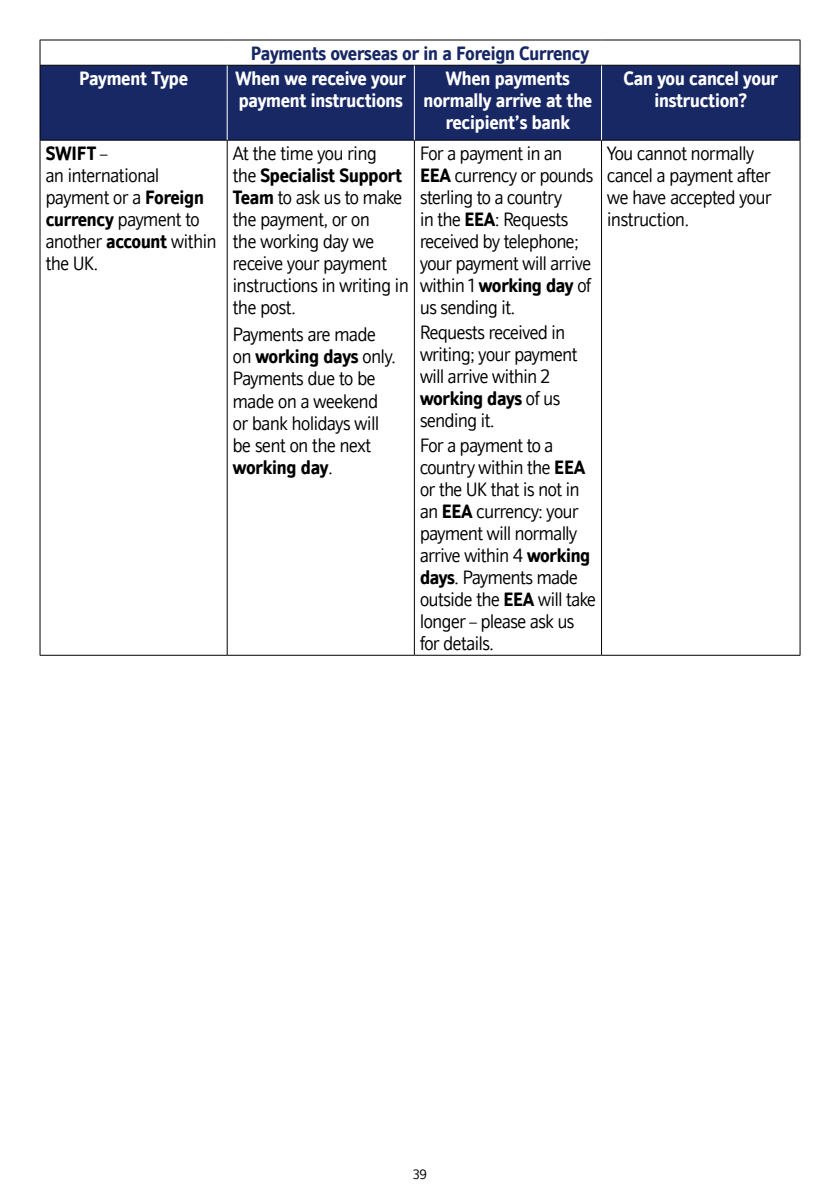
<style>
.page{position:relative;width:840px;height:1191px;background:#fff}
.page>*{position:absolute;margin:0;border:0;box-sizing:border-box;transform-origin:0 0}
.Text_10_11{font:300 20px/22px "NBS";letter-spacing:-.015em;color:#000}
.Text_10_11-2{font:700 20px/22px "NBS";letter-spacing:-.01em;color:#fff;text-align:center}
.t1{font:700 20px "NBS";letter-spacing:-.01em;color:#182865}
.t2{font:300 14px "NBS";color:#000}
.s1{font-weight:700}
</style>
<div class="page">
<div style="left:41px;top:66px;width:758px;height:74px;background:#182865"></div>
<hr style="left:40px;top:40px;width:187px;height:1px;background:#000">
<svg style="left:40px;top:40px;width:1px;height:25px"></svg>
<hr style="left:227px;top:40px;width:187px;height:1px;background:#000">
<hr style="left:414px;top:40px;width:187px;height:1px;background:#000">
<hr style="left:601px;top:40px;width:198px;height:1px;background:#000">
<svg style="left:799px;top:40px;width:1px;height:25px"></svg>
<hr style="left:40px;top:65px;width:187px;height:1px;background:#000">
<hr style="left:40px;top:66px;width:1px;height:74px;background:#000">
<hr style="left:227px;top:65px;width:187px;height:1px;background:#000">
<hr style="left:414px;top:65px;width:187px;height:1px;background:#000">
<hr style="left:601px;top:65px;width:198px;height:1px;background:#000">
<hr style="left:799px;top:66px;width:1px;height:74px;background:#000">
<hr style="left:40px;top:140px;width:187px;height:1px;background:#000">
<hr style="left:40px;top:140px;width:1px;height:515px;background:#000">
<hr style="left:227px;top:140px;width:187px;height:1px;background:#000">
<hr style="left:227px;top:140px;width:1px;height:515px;background:#000">
<hr style="left:414px;top:140px;width:187px;height:1px;background:#000">
<hr style="left:414px;top:140px;width:1px;height:515px;background:#000">
<hr style="left:601px;top:140px;width:198px;height:1px;background:#000">
<hr style="left:601px;top:140px;width:1px;height:515px;background:#000">
<hr style="left:799px;top:140px;width:1px;height:515px;background:#000">
<hr style="left:227px;top:66px;width:1px;height:74px;background:#fff">
<hr style="left:414px;top:66px;width:1px;height:74px;background:#fff">
<hr style="left:601px;top:66px;width:1px;height:74px;background:#fff">
<hr style="left:40px;top:655px;width:187px;height:1px;background:#000">
<hr style="left:227px;top:655px;width:187px;height:1px;background:#000">
<hr style="left:414px;top:655px;width:187px;height:1px;background:#000">
<hr style="left:601px;top:655px;width:198px;height:1px;background:#000">
<h4 class="t1" style="left:250px;top:44px;width:340px">Payments overseas or in a Foreign Currency</h4>
<p class="Text_10_11-2" style="left:79px;top:69px;width:110px">Payment Type</p>
<p class="Text_10_11-2" style="left:235px;top:69px;width:172px;text-align:left">When we receive your payment instructions</p>
<p class="Text_10_11-2" style="left:423px;top:69px;width:170px">When payments normally arrive at the recipient’s bank</p>
<p class="Text_10_11-2" style="left:623px;top:69px;width:156px">Can you cancel your instruction?</p>
<p class="Text_10_11" style="left:46px;top:144px;width:172px"><span class="s1">SWIFT</span> –<br>an international payment or a <span class="s1">Foreign currency</span> payment to another <span class="s1">account</span> within the UK.</p>
<p class="Text_10_11" style="left:233px;top:144px;width:177px">At the time you ring<br>the <span class="s1">Specialist Support<br>Team</span> to ask us to make the payment, or on<br>the working day we receive your payment instructions in writing in the post.</p>
<p class="Text_10_11" style="left:233px;top:325px;width:164px">Payments are made on <span class="s1">working days</span> only.<br>Payments due to be made on a weekend or bank holidays will be sent on the next <span class="s1">working day</span>.</p>
<p class="Text_10_11" style="left:420px;top:144px;width:175px">For a payment in an<br><span class="s1">EEA</span> currency or pounds sterling to a country<br>in the <span class="s1">EEA</span>: Requests received by telephone; your payment will arrive within 1 <span class="s1">working day</span> of us sending it.</p>
<p class="Text_10_11" style="left:420px;top:322px;width:159px">Requests received in writing; your payment will arrive within 2 <span class="s1">working days</span> of us sending it.</p>
<p class="Text_10_11" style="left:420px;top:435px;width:177px">For a payment to a country within the <span class="s1">EEA </span>or the UK that is not in an <span class="s1">EEA</span> currency: your payment will normally arrive within 4 <span class="s1">working days</span>. Payments made outside the <span class="s1">EEA</span> will take longer – please ask us for details.</p>
<p class="Text_10_11" style="left:607px;top:144px;width:166px">You cannot normally cancel a payment after we have accepted your instruction.</p>
<p class="t2" style="left:413px;top:1169px;width:15px">39</p>
</div>
